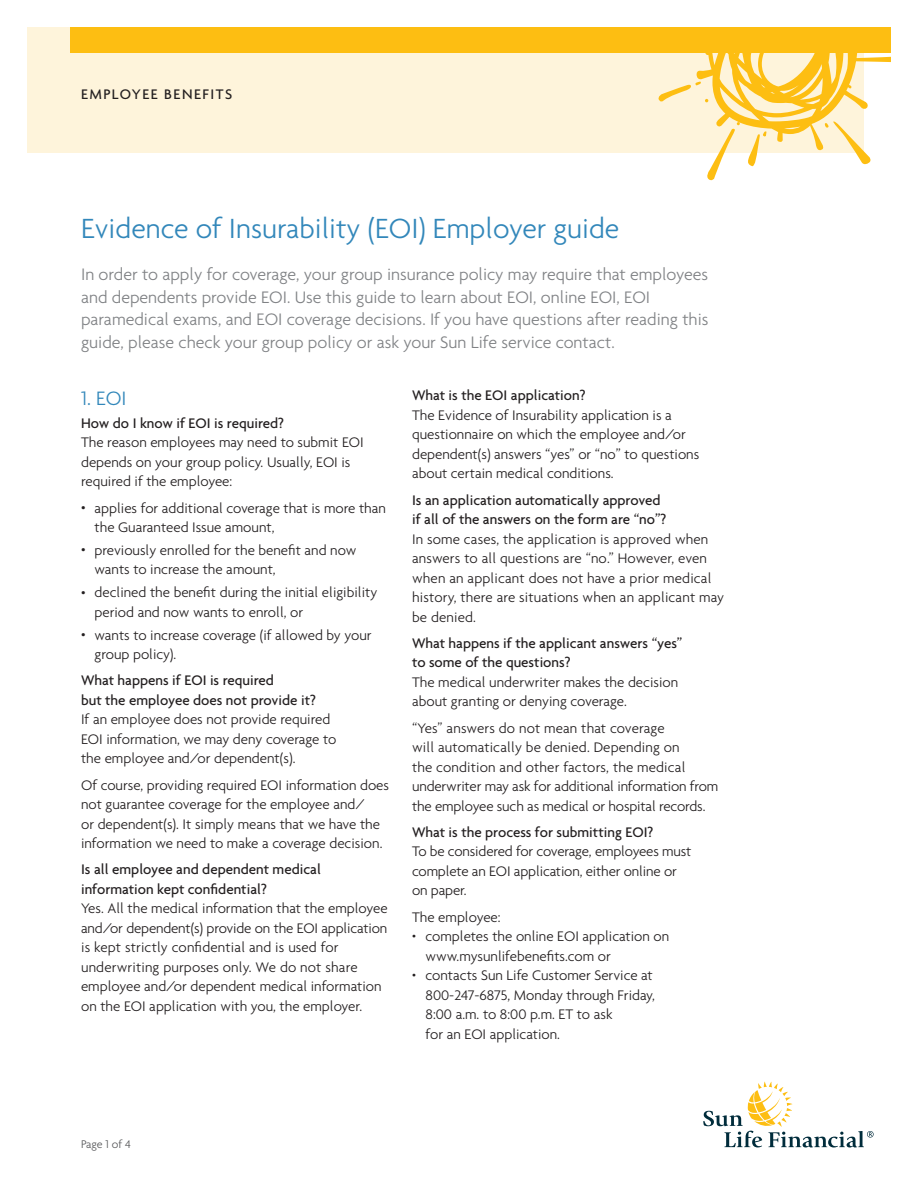
<style>
.page{position:relative;width:918px;height:1188px;background:#fff}
.page>*{position:absolute;margin:0;border:0;box-sizing:border-box;transform-origin:0 0}
._01a_1stHead_AgendaL{font:300 30px "Agenda";color:#3287ba}
._04_1stSub_AgendaLig{font:300 21px "Agenda";color:#3287ba}
._03_IntroText_Agenda{font:300 18px/22.5px "Agenda";color:#808285}
._00_Text_AgendLight{font:300 15px/19.5px "Agenda";color:#231f20}
._00_Text_AgendLight-2{font:500 15px/19.5px "Agenda";color:#231f20}
._00_Text_AgendLight-3{font:500 15px "Agenda";letter-spacing:.1em;color:#231f20}
.BodyText_AgendLight{font:300 15px "Agenda";color:#231f20}
.t1{font:300 12px "Agenda";letter-spacing:-.005em;color:#57585a}
.s1{font-size:12px}
.s2{font-size:10.5px}
</style>
<div class="page">
<div style="left:28px;top:27px;width:836px;height:126px;background:#fef4db"></div>
<div style="left:70px;top:27px;width:820px;height:25px;background:#fdbe12"></div>
<svg style="left:658px;top:52px;width:232px;height:129px"></svg>
<svg style="left:703px;top:1082px;width:171px;height:65px"></svg>
<p class="_00_Text_AgendLight-3" style="left:81px;top:85px;width:153px">EMPLOYEE BENEFITS</p>
<p class="_01a_1stHead_AgendaL" style="left:81px;top:210px;width:540px">Evidence of Insurability (EOI) Employer guide</p>
<p class="_03_IntroText_Agenda" style="left:81px;top:263px;width:629px">In order to apply for coverage, your group insurance policy may require that employees and dependents provide EOI. Use this guide to learn about EOI, online EOI, EOI paramedical exams, and EOI coverage decisions. If you have questions after reading this guide, please check your group policy or ask your Sun Life service contact.</p>
<p class="_04_1stSub_AgendaLig" style="left:81px;top:386px;width:47px">1. EOI</p>
<p class="_00_Text_AgendLight-2" style="left:81px;top:413px;width:205px">How do I know if EOI is required?</p>
<p class="_00_Text_AgendLight" style="left:81px;top:432px;width:284px">The reason employees may need to submit EOI depends on your group policy. Usually, EOI is required if the employee:</p>
<p class="_00_Text_AgendLight" style="left:95px;top:498px;width:293px;text-indent:-14px"><span class="s1">•</span> applies for additional coverage that is more than the Guaranteed Issue amount,</p>
<p class="_00_Text_AgendLight" style="left:95px;top:540px;width:263px;text-indent:-14px"><span class="s1">•</span> previously enrolled for the benefit and now wants to increase the amount,</p>
<p class="_00_Text_AgendLight" style="left:95px;top:582px;width:284px;text-indent:-14px"><span class="s1">•</span> declined the benefit during the initial eligibility period and now wants to enroll, or</p>
<p class="_00_Text_AgendLight" style="left:95px;top:625px;width:279px;text-indent:-14px"><span class="s1">•</span> wants to increase coverage (if allowed by your group policy).</p>
<p class="_00_Text_AgendLight-2" style="left:81px;top:670px;width:236px">What happens if EOI is required<br>but the employee does not provide it?</p>
<p class="_00_Text_AgendLight" style="left:81px;top:710px;width:257px">If an employee does not provide required<br>EOI information, we may deny coverage to the employee and/or dependent(s).</p>
<p class="_00_Text_AgendLight" style="left:81px;top:775px;width:310px">Of course, providing required EOI information does not guarantee coverage for the employee and/<br>or dependent(s). It simply means that we have the information we need to make a coverage decision.</p>
<p class="_00_Text_AgendLight-2" style="left:81px;top:859px;width:241px">Is all employee and dependent medical information kept confidential?</p>
<p class="_00_Text_AgendLight" style="left:81px;top:899px;width:308px">Yes. All the medical information that the employee and/or dependent(s) provide on the EOI application is kept strictly confidential and is used for underwriting purposes only. We do not share employee and/or dependent medical information on the EOI application with you, the employer.</p>
<p class="_00_Text_AgendLight-2" style="left:412px;top:385px;width:175px">What is the EOI application?</p>
<p class="_00_Text_AgendLight" style="left:412px;top:405px;width:289px">The Evidence of Insurability application is a questionnaire on which the employee and/or dependent(s) answers “yes” or “no” to questions about certain medical conditions.</p>
<p class="_00_Text_AgendLight-2" style="left:412px;top:490px;width:256px">Is an application automatically approved if all of the answers on the form are “no”?</p>
<p class="_00_Text_AgendLight" style="left:412px;top:529px;width:313px">In some cases, the application is approved when answers to all questions are “no.” However, even when an applicant does not have a prior medical history, there are situations when an applicant may be denied.</p>
<p class="_00_Text_AgendLight-2" style="left:412px;top:633px;width:272px">What happens if the applicant answers “yes” to some of the questions?</p>
<p class="_00_Text_AgendLight" style="left:412px;top:672px;width:268px">The medical underwriter makes the decision about granting or denying coverage.</p>
<p class="_00_Text_AgendLight" style="left:412px;top:718px;width:308px">“Yes” answers do not mean that coverage<br>will automatically be denied. Depending on<br>the condition and other factors, the medical underwriter may ask for additional information from the employee such as medical or hospital records.</p>
<p class="_00_Text_AgendLight-2" style="left:412px;top:822px;width:243px">What is the process for submitting EOI?</p>
<p class="_00_Text_AgendLight" style="left:412px;top:841px;width:281px">To be considered for coverage, employees must complete an EOI application, either online or on paper.</p>
<p class="BodyText_AgendLight" style="left:412px;top:908px;width:90px">The employee:</p>
<p class="_00_Text_AgendLight" style="left:426px;top:926px;width:245px;text-indent:-14px"><span class="s2">•</span> completes the online EOI application on www.mysunlifebenefits.com or</p>
<p class="_00_Text_AgendLight" style="left:426px;top:965px;width:231px;text-indent:-14px"><span class="s2">•</span> contacts Sun Life Customer Service at<br>800-247-6875, Monday through Friday,<br>8:00 a.m. to 8:00 p.m. ET to ask<br>for an EOI application.</p>
<p class="t1" style="left:81px;top:1137px;width:51px">Page 1 of 4</p>
</div>
